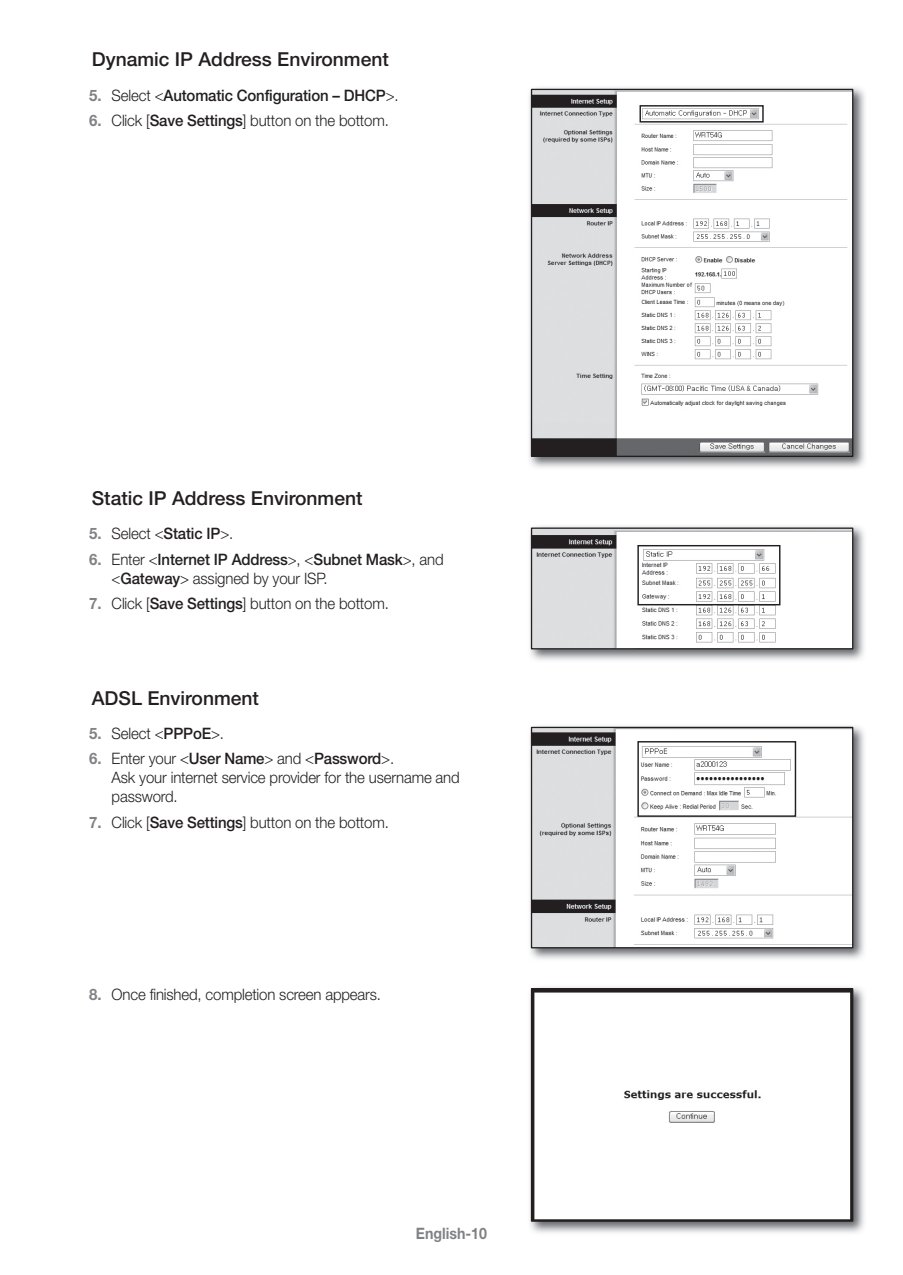
<style>
.page{position:relative;width:903px;height:1275px;background:#fff}
.page>*{position:absolute;margin:0;border:0;box-sizing:border-box;transform-origin:0 0}
.t1{font:500 19.25px "Helvetica Neue cp";color:#231f20}
.t2{font:300 15.75px/18.9px "Helvetica Neue cp";letter-spacing:-.01em;color:#231f20;scale:.95 1}
.t3{font:500 15.75px "Helvetica Neue cp";letter-spacing:-.01em;color:#231f20;scale:.95 1}
.t4{font:700 15.75px "Helvetica Neue cp";color:#808285;scale:.9 1}
.s1{font-weight:700;color:#808285}
.s2{font-weight:300}
.s3{font-weight:500}
</style>
<div class="page">
<img style="left:529px;top:87px;width:336px;height:381px">
<img style="left:533px;top:91px;width:318px;height:364px">
<div style="left:531px;top:89px;width:322px;height:368px;border:1px solid #231f20"></div>
<div style="left:639px;top:105px;width:125px;height:18px;border:1px solid #231f20"></div>
<img style="left:530px;top:987px;width:334px;height:246px">
<img style="left:533px;top:990px;width:318px;height:230px">
<div style="left:531px;top:988px;width:322px;height:234px;border:1px solid #231f20"></div>
<img style="left:530px;top:526px;width:334px;height:134px">
<img style="left:533px;top:529px;width:318px;height:118px">
<div style="left:531px;top:527px;width:322px;height:122px;border:1px solid #231f20"></div>
<div style="left:637px;top:545px;width:143px;height:60px;border:1px solid #231f20"></div>
<img style="left:530px;top:726px;width:334px;height:233px">
<img style="left:533px;top:729px;width:318px;height:217px">
<div style="left:531px;top:727px;width:322px;height:221px;border:1px solid #231f20"></div>
<div style="left:637px;top:741px;width:159px;height:76px;border:1px solid #231f20"></div>
<p class="t1" style="left:92px;top:48px;width:299px">Dynamic IP Address Environment</p>
<p class="t3" style="left:89px;top:86px;width:327px"><span class="s1">5.</span> <span class="s2">Select &lt;</span>Automatic Configuration – DHCP<span class="s2">&gt;.</span></p>
<p class="t2" style="left:89px;top:111px;width:317px"><span class="s1">6.</span> Click [<span class="s3">Save Settings</span>] button on the bottom.</p>
<p class="t1" style="left:92px;top:487px;width:272px">Static IP Address Environment</p>
<p class="t2" style="left:89px;top:524px;width:153px"><span class="s1">5.</span> Select &lt;<span class="s3">Static IP</span>&gt;.</p>
<p class="t2" style="left:112px;top:550px;width:351px;text-indent:-22px"><span class="s1">6.</span> Enter &lt;<span class="s3">Internet IP Address</span>&gt;, &lt;<span class="s3">Subnet Mask</span>&gt;, and &lt;<span class="s3">Gateway</span>&gt; assigned by your ISP.</p>
<p class="t2" style="left:89px;top:594px;width:317px"><span class="s1">7.</span> Click [<span class="s3">Save Settings</span>] button on the bottom.</p>
<p class="t1" style="left:92px;top:687px;width:169px">ADSL Environment</p>
<p class="t2" style="left:89px;top:724px;width:143px"><span class="s1">5.</span> Select &lt;<span class="s3">PPPoE</span>&gt;.</p>
<p class="t2" style="left:112px;top:749px;width:368px;text-indent:-22px"><span class="s1">6.</span> Enter your &lt;<span class="s3">User Name</span>&gt; and &lt;<span class="s3">Password</span>&gt;.<br>Ask your internet service provider for the username and password.</p>
<p class="t2" style="left:89px;top:813px;width:317px"><span class="s1">7.</span> Click [<span class="s3">Save Settings</span>] button on the bottom.</p>
<p class="t2" style="left:89px;top:985px;width:308px"><span class="s1">8.</span> Once finished, completion screen appears.</p>
<p class="t4" style="left:416px;top:1225px;width:81px">English-10</p>
</div>
